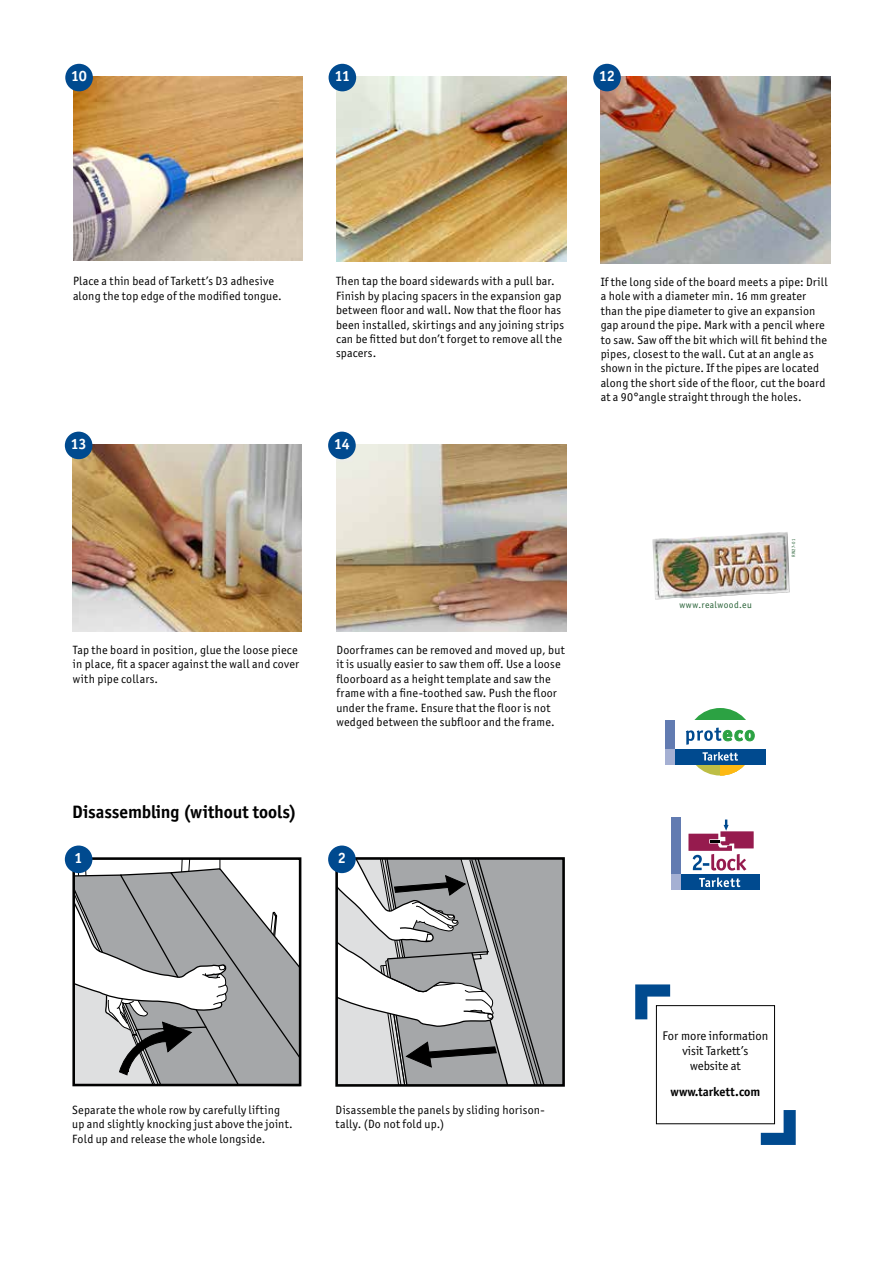
<style>
.page{position:relative;width:893px;height:1263px;background:#fff}
.page>*{position:absolute;margin:0;border:0;box-sizing:border-box;transform-origin:0 0}
.t1{font:700 18px "Officina Sans ITC Pro";letter-spacing:-.005em;color:#000}
.t2{font:700 15px "Officina Sans ITC Pro";letter-spacing:-.03em;color:#fff}
.t3{font:12.6px/15.1px "Officina Sans ITC Pro";color:#000;text-align:center}
.t4{font:700 12.6px "Officina Sans ITC Pro";color:#000}
.t5{font:12px/14.4px "Officina Sans ITC Pro";letter-spacing:.015em;color:#000}
.t6{font:9.45px "Officina Sans ITC Pro";letter-spacing:.04em;color:#266035}
.t7{font:4.8px "Officina Sans ITC Pro";color:#266035}
</style>
<div class="page">
<img style="left:72px;top:444px;width:230px;height:187px">
<img style="left:337px;top:444px;width:230px;height:187px">
<img style="left:337px;top:77px;width:230px;height:184px">
<img style="left:73px;top:77px;width:230px;height:184px">
<img style="left:601px;top:77px;width:229px;height:187px">
<div style="left:593px;top:64px;width:28px;height:27px;background:#004a8f;border-radius:50%"></div>
<div style="left:65px;top:64px;width:28px;height:27px;background:#004a8f;border-radius:50%"></div>
<div style="left:65px;top:432px;width:27px;height:27px;background:#004a8f;border-radius:50%"></div>
<div style="left:329px;top:64px;width:27px;height:27px;background:#004a8f;border-radius:50%"></div>
<div style="left:328px;top:432px;width:28px;height:27px;background:#004a8f;border-radius:50%"></div>
<svg style="left:278px;top:939px;width:23px;height:148px;background:#a7a9ab"></svg>
<div style="left:72px;top:857px;width:229px;height:229px;border:3px solid #000"></div>
<svg style="left:72px;top:857px;width:206px;height:230px"></svg>
<svg style="left:335px;top:857px;width:229px;height:230px"></svg>
<div style="left:65px;top:845px;width:27px;height:28px;background:#004a8f;border-radius:50%"></div>
<div style="left:328px;top:845px;width:28px;height:28px;background:#004a8f;border-radius:50%"></div>
<div style="left:656px;top:1005px;width:119px;height:119px;border:1px solid #000"></div>
<svg style="left:635px;top:984px;width:35px;height:35px"></svg>
<svg style="left:761px;top:1110px;width:35px;height:35px"></svg>
<div style="left:674px;top:749px;width:92px;height:15px;background:#004a8f"></div>
<div style="left:665px;top:720px;width:9px;height:29px;background:#627bb1"></div>
<div style="left:665px;top:749px;width:9px;height:15px;background:#a5b0d3"></div>
<svg style="left:686px;top:708px;width:69px;height:67px"></svg>
<div style="left:680px;top:874px;width:80px;height:16px;background:#004a8f"></div>
<div style="left:671px;top:818px;width:9px;height:56px;background:#627bb1"></div>
<svg style="left:699px;top:877px;width:41px;height:10px"></svg>
<div style="left:671px;top:874px;width:9px;height:16px;background:#a5b0d3"></div>
<svg style="left:688px;top:819px;width:66px;height:51px"></svg>
<img style="left:652px;top:532px;width:138px;height:68px">
<p class="t2" style="left:71px;top:66px;width:17px">10</p>
<p class="t2" style="left:599px;top:66px;width:17px">12</p>
<p class="t2" style="left:335px;top:66px;width:17px">11</p>
<p class="t5" style="left:73px;top:274px;width:210px">Place a thin bead of Tarkett’s D3 adhesive along the top edge of the modified tongue.</p>
<p class="t2" style="left:71px;top:434px;width:17px">13</p>
<p class="t5" style="left:336px;top:274px;width:230px">Then tap the board sidewards with a pull bar.<br>Finish by placing spacers in the expansion gap between floor and wall. Now that the floor has been installed, skirtings and any joining strips can be fitted but don’t forget to remove all the spacers.</p>
<p class="t2" style="left:334px;top:434px;width:17px">14</p>
<p class="t5" style="left:601px;top:275px;width:229px">If the long side of the board meets a pipe: Drill a hole with a diameter min. 16 mm greater than the pipe diameter to give an expansion gap around the pipe. Mark with a pencil where to saw. Saw off the bit which will fit behind the pipes, closest to the wall. Cut at an angle as shown in the picture. If the pipes are located along the short side of the floor, cut the board at a 90°angle straight through the holes.</p>
<p class="t5" style="left:73px;top:643px;width:228px">Tap the board in position, glue the loose piece in place, fit a spacer against the wall and cover with pipe collars.</p>
<p class="t5" style="left:336px;top:643px;width:230px">Doorframes can be removed and moved up, but it is usually easier to saw them off. Use a loose floorboard as a height template and saw the frame with a fine-toothed saw. Push the floor under the frame. Ensure that the floor is not wedged between the subfloor and the frame.</p>
<h1 class="t1" style="left:72px;top:801px;width:226px">Disassembling (without tools)</h1>
<p class="t2" style="left:75px;top:848px;width:10px">1</p>
<p class="t2" style="left:338px;top:848px;width:10px">2</p>
<p class="t6" style="left:679px;top:599px;width:74px">www.realwood.eu</p>
<p class="t7" style="left:791px;top:557px;width:19px;rotate:-90deg">RW27-01</p>
<p class="t5" style="left:72px;top:1103px;width:222px">Separate the whole row by carefully lifting up and slightly knocking just above the joint.<br>Fold up and release the whole longside.</p>
<p class="t5" style="left:336px;top:1103px;width:211px">Disassemble the panels by sliding horison&shy;tally. (Do not fold up.)</p>
<p class="t3" style="left:663px;top:1028px;width:107px">For more information visit Tarkett’s website at</p>
<p class="t4" style="left:671px;top:1083px;width:91px">www.tarkett.com</p>
</div>
